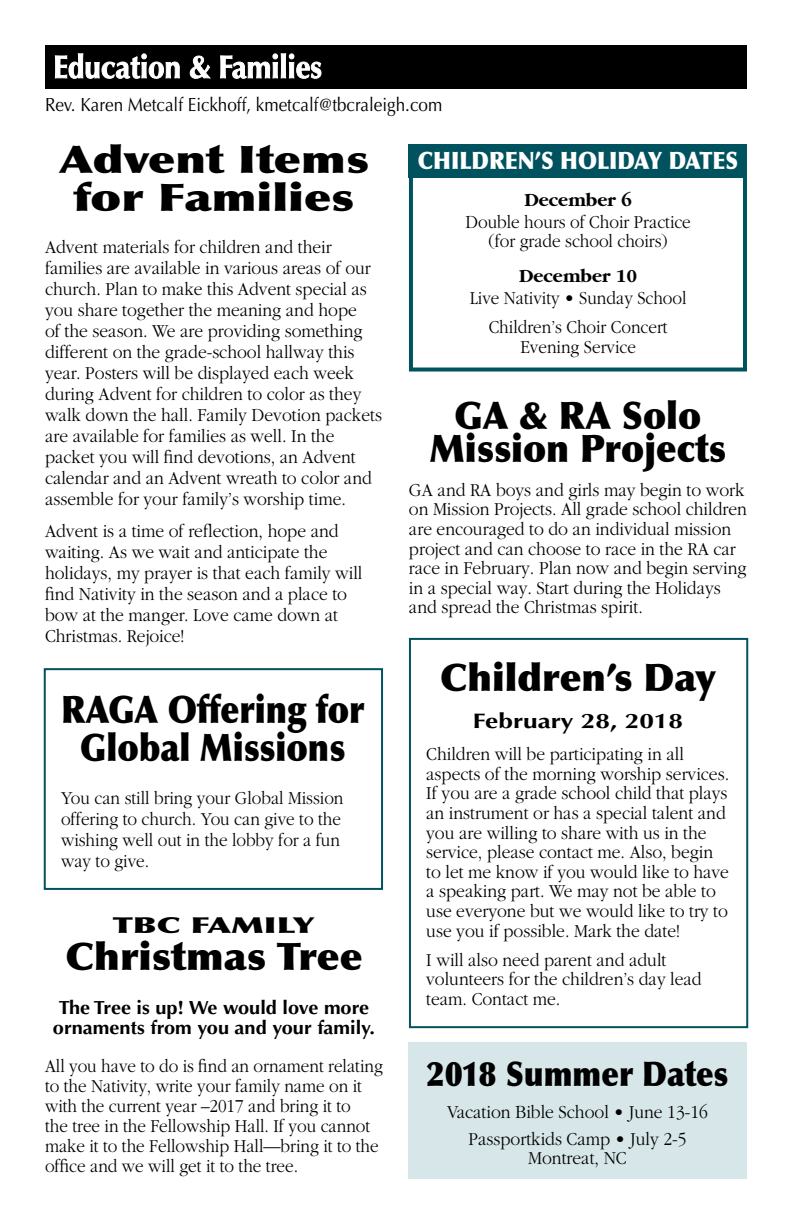
<style>
.page{position:relative;width:792px;height:1224px;background:#fff}
.page>*{position:absolute;margin:0;border:0;box-sizing:border-box;transform-origin:0 0}
.t1{font:900 38px/38px "Optima";color:#000;text-align:center;scale:.87 1}
.t2{font:900 38px/33px "Optima";color:#000;text-align:center;scale:.94 1}
.t3{font:900 38px/38px "Optima";color:#000;text-align:center;scale:1.25 1}
.t4{font:900 38px "Optima";color:#000;scale:1.05 1}
.t5{font:900 38px "Optima";color:#000}
.t6{font:900 34px "Optima";color:#000;scale:.9 1}
.t7{font:900 24px "Optima";color:#fff;scale:.89 1}
.t8{font:900 22px "Optima";color:#000;scale:1.5 1}
.t9{font:700 21px "Optima";color:#000;scale:1.25 1}
.t10{font:300 19px/19.6px "Garamond";color:#000;scale:.92 1}
.t11{font:300 19px/20px "Garamond";color:#000;text-align:center;scale:.9 1}
.t12{font:700 19px/20px "Optima";color:#000;text-align:center;scale:1.05 1}
.t13{font:19px "Optima";color:#000;scale:.9 1}
.t14{font:700 19px "Garamond";color:#000}
</style>
<div class="page">
<div style="left:45px;top:45px;width:702px;height:43px;background:#000"></div>
<svg style="left:55px;top:53px;width:125px;height:26px"></svg>
<svg style="left:190px;top:56px;width:21px;height:23px"></svg>
<svg style="left:220px;top:53px;width:101px;height:26px"></svg>
<div style="left:408px;top:1043px;width:338px;height:136px;background:#d7e6e8"></div>
<div style="left:409px;top:144px;width:338px;height:228px;border:4px solid #00535e"></div>
<div style="left:409px;top:144px;width:338px;height:33px;background:#00535e"></div>
<div style="left:44px;top:668px;width:339px;height:222px;border:2px solid #00535e"></div>
<div style="left:409px;top:638px;width:339px;height:390px;border:2px solid #00535e"></div>
<p class="t13" style="left:45px;top:94px;width:443px">Rev. Karen Metcalf Eickhoff, kmetcalf@tbcraleigh.com</p>
<h1 class="t3" style="left:59px;top:141px;width:249px">Advent Items for Families</h1>
<p class="t10" style="left:45px;top:237px;width:368px;line-height:21px">Advent materials for children and their families are available in various areas of our church. Plan to make this Advent special as you share together the meaning and hope<br>of the season. We are providing something different on the grade-school hallway this year. Posters will be displayed each week during Advent for children to color as they walk down the hall. Family Devotion packets are available for families as well. In the packet you will find devotions, an Advent calendar and an Advent wreath to color and assemble for your family’s worship time.</p>
<p class="t10" style="left:45px;top:521px;width:347px;line-height:21px">Advent is a time of reflection, hope and waiting. As we wait and anticipate the holidays, my prayer is that each family will find Nativity in the season and a place to bow at the manger. Love came down at Christmas. Rejoice!</p>
<h1 class="t1" style="left:61px;top:691px;width:350px">RAGA Offering for<br>Global Missions</h1>
<p class="t11" style="left:61px;top:787px;width:315px;line-height:21px;text-align:left">You can still bring your Global Mission offering to church. You can give to the wishing well out in the lobby for a fun way to give.</p>
<p class="t8" style="left:113px;top:911px;width:136px">TBC FAMILY</p>
<h1 class="t4" style="left:65px;top:933px;width:285px">Christmas Tree</h1>
<p class="t12" style="left:53px;top:998px;width:308px">The Tree is up! We would love more ornaments from you and your family.</p>
<p class="t11" style="left:45px;top:1056px;width:377px;text-align:left">All you have to do is find an ornament relating to the Nativity, write your family name on it with the current year –2017 and bring it to<br>the tree in the Fellowship Hall. If you cannot make it to the Fellowship Hall—bring it to the office and we will get it to the tree.</p>
<p class="t7" style="left:418px;top:146px;width:361px">CHILDREN’S HOLIDAY DATES</p>
<p class="t14" style="left:524px;top:190px;width:109px">December 6</p>
<p class="t11" style="left:465px;top:212px;width:252px;line-height:19.4px">Double hours of Choir Practice (for grade school choirs)</p>
<p class="t14" style="left:519px;top:266px;width:120px">December 10</p>
<p class="t11" style="left:470px;top:283px;width:242px;line-height:29.4px">Live Nativity • Sunday School<br>Children’s Choir Concert</p>
<p class="t11" style="left:520px;top:337px;width:130px">Evening Service</p>
<h1 class="t2" style="left:430px;top:399px;width:316px">GA &amp; RA Solo<br>Mission Projects</h1>
<p class="t10" style="left:409px;top:480px;width:369px">GA and RA boys and girls may begin to work on Mission Projects. All grade school children are encouraged to do an individual mission project and can choose to race in the RA car race in February. Plan now and begin serving in a special way. Start during the Holidays and spread the Christmas spirit.</p>
<h1 class="t5" style="left:440px;top:655px;width:277px">Children’s Day</h1>
<p class="t9" style="left:473px;top:708px;width:170px">February 28, 2018</p>
<p class="t10" style="left:426px;top:745px;width:331px">Children will be participating in all aspects of the morning worship services.<br>If you are a grade school child that plays an instrument or has a special talent and you are willing to share with us in the service, please contact me. Also, begin to let me know if you would like to have a speaking part. We may not be able to use everyone but we would like to try to use you if possible. Mark the date!</p>
<p class="t10" style="left:426px;top:950px;width:301px">I will also need parent and adult volunteers for the children’s day lead team. Contact me.</p>
<h2 class="t6" style="left:427px;top:1053px;width:337px">2018 Summer Dates</h2>
<p class="t10" style="left:447px;top:1099px;width:285px;line-height:26.6px;text-align:center">Vacation Bible School • June 13-16<br>Passportkids Camp • July 2-5</p>
<p class="t10" style="left:528px;top:1148px;width:109px">Montreat, NC</p>
</div>
